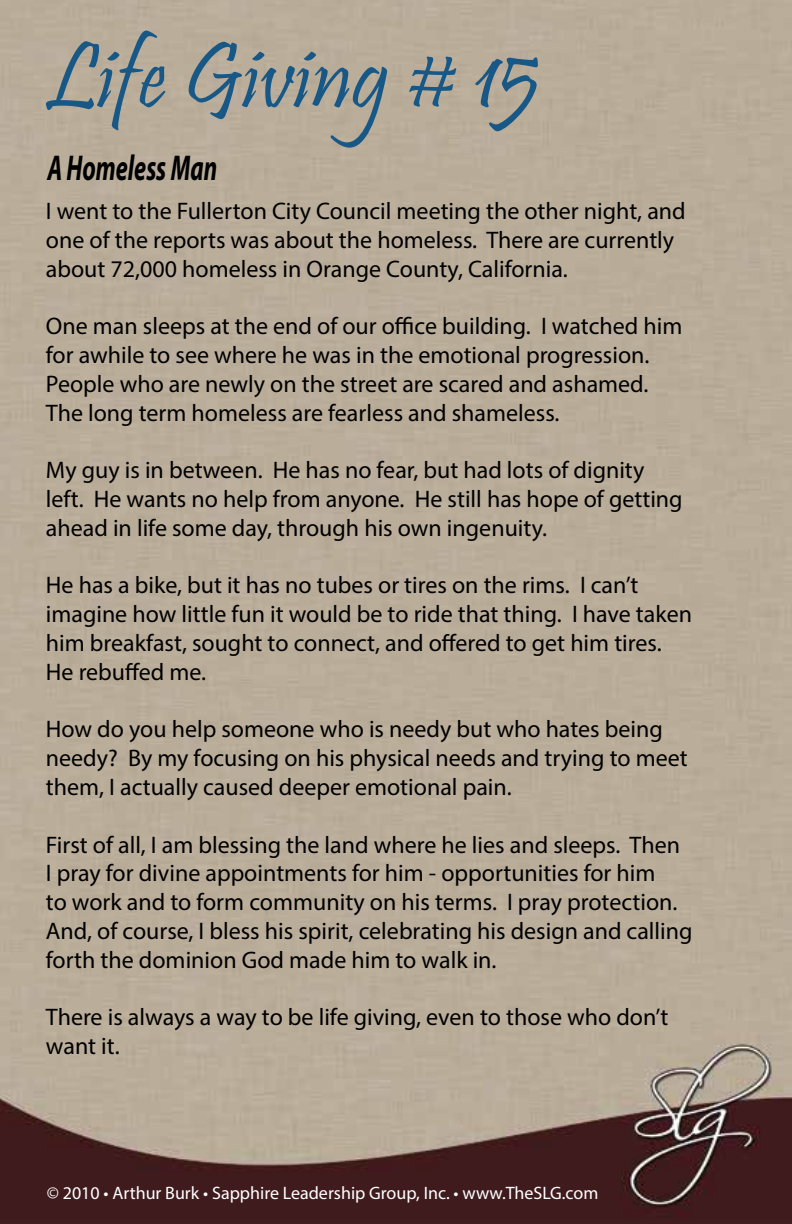
<style>
.page{position:relative;width:792px;height:1224px;background:#fff}
.page>*{position:absolute;margin:0;border:0;box-sizing:border-box;transform-origin:0 0}
.t1{font:96px "Pristina";color:#175886}
.t2{font:italic 700 36px "Myriad Pro";color:#000;scale:.67 1}
.t3{font:24px/28.8px "Myriad Pro";color:#000}
.t4{font:18px "Myriad Pro";color:#fff}
</style>
<div class="page">
<img style="left:0;top:0;width:792px;height:1224px">
<h1 class="t1" style="left:46px;top:23px;width:496px">Life Giving # 15</h1>
<h2 class="t2" style="left:47px;top:145px;width:255px">A Homeless Man</h2>
<p class="t3" style="left:46px;top:196px;width:641px">I went to the Fullerton City Council meeting the other night, and one of the reports was about the homeless. There are currently about 72,000 homeless in Orange County, California.</p>
<p class="t3" style="left:46px;top:311px;width:638px">One man sleeps at the end of our office building. I watched him for awhile to see where he was in the emotional progression.<br>People who are newly on the street are scared and ashamed.<br>The long term homeless are fearless and shameless.</p>
<p class="t3" style="left:46px;top:455px;width:638px">My guy is in between. He has no fear, but had lots of dignity left. He wants no help from anyone. He still has hope of getting ahead in life some day, through his own ingenuity.</p>
<p class="t3" style="left:46px;top:571px;width:648px">He has a bike, but it has no tubes or tires on the rims. I can’t imagine how little fun it would be to ride that thing. I have taken him breakfast, sought to connect, and offered to get him tires.<br>He rebuffed me.</p>
<p class="t3" style="left:46px;top:715px;width:643px">How do you help someone who is needy but who hates being needy? By my focusing on his physical needs and trying to meet them, I actually caused deeper emotional pain.</p>
<p class="t3" style="left:46px;top:830px;width:648px">First of all, I am blessing the land where he lies and sleeps. Then<br>I pray for divine appointments for him - opportunities for him<br>to work and to form community on his terms. I pray protection.<br>And, of course, I bless his spirit, celebrating his design and calling forth the dominion God made him to walk in.</p>
<p class="t3" style="left:46px;top:1003px;width:624px">There is always a way to be life giving, even to those who don’t want it.</p>
<p class="t4" style="left:47px;top:1182px;width:553px">© 2010 • Arthur Burk • Sapphire Leadership Group, Inc. • www.TheSLG.com</p>
</div>
